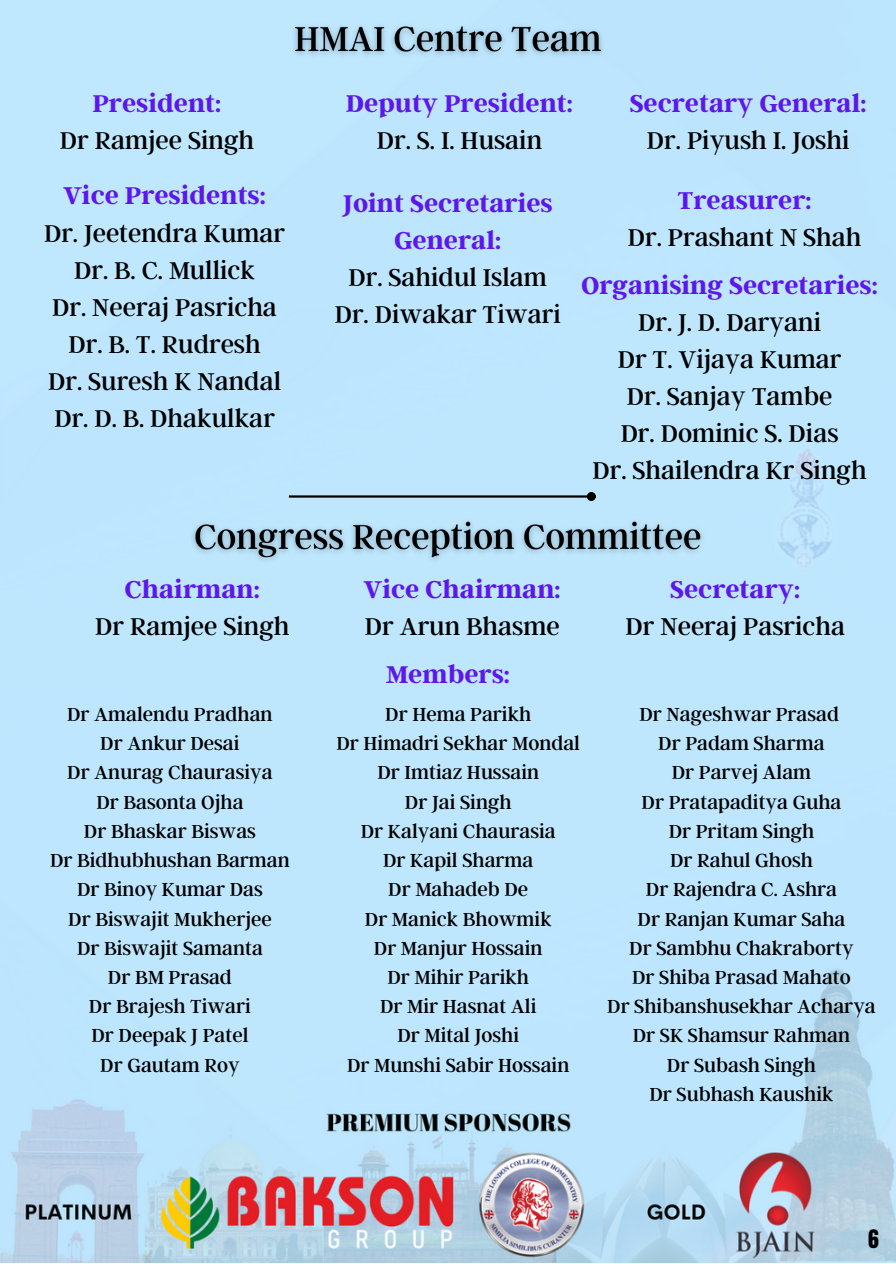
<style>
.page{position:relative;width:896px;height:1264px;background:#fff}
.page>*{position:absolute;margin:0;border:0;box-sizing:border-box;transform-origin:0 0}
.t1{font:27px "Argent CF";color:#000}
.t2{font:700 27px/37px "Argent CF";color:#5e17eb;text-align:center}
.t3{font:21.6px "Anton";color:#000}
.t4{font:21px "Argent CF";color:#000}
</style>
<div class="page">
<img style="left:0;top:0;width:896px;height:1262px">
<hr style="left:289px;top:495px;width:298px;height:2px;background:#000">
<div style="left:588px;top:493px;width:6px;height:7px;background:#000;border-radius:50%"></div>
<div style="left:587px;top:492px;width:9px;height:9px;border:2px solid #000;border-radius:50%"></div>
<img style="left:284px;top:14px;width:328px;height:49px">
<img style="left:186px;top:512px;width:526px;height:57px">
<p class="t2" style="left:92px;top:84px;width:131px">President:</p>
<p class="t1" style="left:60px;top:123px;width:196px">Dr Ramjee Singh</p>
<p class="t2" style="left:63px;top:176px;width:205px">Vice Presidents:</p>
<p class="t1" style="left:44px;top:215px;width:243px">Dr. Jeetendra Kumar</p>
<p class="t1" style="left:74px;top:252px;width:182px">Dr. B. C. Mullick</p>
<p class="t1" style="left:52px;top:289px;width:226px">Dr. Neeraj Pasricha</p>
<p class="t1" style="left:68px;top:327px;width:194px">Dr. B. T. Rudresh</p>
<p class="t1" style="left:48px;top:364px;width:234px">Dr. Suresh K Nandal</p>
<p class="t1" style="left:54px;top:401px;width:222px">Dr. D. B. Dhakulkar</p>
<p class="t2" style="left:125px;top:569px;width:137px">Chairman:</p>
<p class="t1" style="left:95px;top:609px;width:196px">Dr Ramjee Singh</p>
<p class="t4" style="left:67px;top:700px;width:207px">Dr Amalendu Pradhan</p>
<p class="t4" style="left:100px;top:729px;width:141px">Dr Ankur Desai</p>
<p class="t4" style="left:67px;top:759px;width:207px">Dr Anurag Chaurasiya</p>
<p class="t4" style="left:96px;top:788px;width:149px">Dr Basonta Ojha</p>
<p class="t4" style="left:84px;top:817px;width:174px">Dr Bhaskar Biswas</p>
<p class="t4" style="left:50px;top:846px;width:241px">Dr Bidhubhushan Barman</p>
<p class="t4" style="left:77px;top:875px;width:187px">Dr Binoy Kumar Das</p>
<p class="t4" style="left:68px;top:905px;width:205px">Dr Biswajit Mukherjee</p>
<p class="t4" style="left:77px;top:934px;width:187px">Dr Biswajit Samanta</p>
<p class="t4" style="left:108px;top:963px;width:125px">Dr BM Prasad</p>
<p class="t4" style="left:89px;top:992px;width:163px">Dr Brajesh Tiwari</p>
<p class="t4" style="left:91px;top:1022px;width:158px">Dr Deepak J Patel</p>
<p class="t4" style="left:100px;top:1051px;width:141px">Dr Gautam Roy</p>
<p class="t2" style="left:346px;top:84px;width:229px">Deputy President:</p>
<p class="t1" style="left:377px;top:123px;width:167px">Dr. S. I. Husain</p>
<p class="t2" style="left:343px;top:183px;width:211px">Joint Secretaries<br>General:</p>
<p class="t1" style="left:348px;top:260px;width:200px">Dr. Sahidul Islam</p>
<p class="t1" style="left:335px;top:297px;width:228px">Dr. Diwakar Tiwari</p>
<p class="t2" style="left:629px;top:84px;width:239px">Secretary General:</p>
<p class="t1" style="left:647px;top:123px;width:204px">Dr. Piyush I. Joshi</p>
<p class="t2" style="left:677px;top:181px;width:136px">Treasurer:</p>
<p class="t1" style="left:628px;top:220px;width:235px">Dr. Prashant N Shah</p>
<p class="t2" style="left:581px;top:265px;width:299px">Organising Secretaries:</p>
<p class="t1" style="left:638px;top:304px;width:185px">Dr. J. D. Daryani</p>
<p class="t1" style="left:618px;top:341px;width:225px">Dr T. Vijaya Kumar</p>
<p class="t1" style="left:627px;top:378px;width:207px">Dr. Sanjay Tambe</p>
<p class="t1" style="left:620px;top:416px;width:219px">Dr. Dominic S. Dias</p>
<p class="t1" style="left:592px;top:453px;width:276px">Dr. Shailendra Kr Singh</p>
<p class="t2" style="left:363px;top:569px;width:199px">Vice Chairman:</p>
<p class="t1" style="left:365px;top:609px;width:196px">Dr Arun Bhasme</p>
<p class="t2" style="left:386px;top:654px;width:126px">Members:</p>
<p class="t2" style="left:670px;top:569px;width:132px">Secretary:</p>
<p class="t1" style="left:625px;top:609px;width:221px">Dr Neeraj Pasricha</p>
<p class="t4" style="left:385px;top:700px;width:147px">Dr Hema Parikh</p>
<p class="t4" style="left:336px;top:729px;width:245px">Dr Himadri Sekhar Mondal</p>
<p class="t4" style="left:377px;top:759px;width:163px">Dr Imtiaz Hussain</p>
<p class="t4" style="left:405px;top:788px;width:108px">Dr Jai Singh</p>
<p class="t4" style="left:361px;top:817px;width:196px">Dr Kalyani Chaurasia</p>
<p class="t4" style="left:383px;top:846px;width:152px">Dr Kapil Sharma</p>
<p class="t4" style="left:388px;top:875px;width:141px">Dr Mahadeb De</p>
<p class="t4" style="left:365px;top:905px;width:188px">Dr Manick Bhowmik</p>
<p class="t4" style="left:374px;top:934px;width:170px">Dr Manjur Hossain</p>
<p class="t4" style="left:387px;top:963px;width:143px">Dr Mihir Parikh</p>
<p class="t4" style="left:380px;top:992px;width:158px">Dr Mir Hasnat Ali</p>
<p class="t4" style="left:397px;top:1022px;width:123px">Dr Mital Joshi</p>
<p class="t4" style="left:347px;top:1051px;width:224px">Dr Munshi Sabir Hossain</p>
<p class="t4" style="left:639px;top:700px;width:201px">Dr Nageshwar Prasad</p>
<p class="t4" style="left:658px;top:729px;width:168px">Dr Padam Sharma</p>
<p class="t4" style="left:672px;top:759px;width:141px">Dr Parvej Alam</p>
<p class="t4" style="left:641px;top:788px;width:201px">Dr Pratapaditya Guha</p>
<p class="t4" style="left:668px;top:817px;width:147px">Dr Pritam Singh</p>
<p class="t4" style="left:670px;top:846px;width:144px">Dr Rahul Ghosh</p>
<p class="t4" style="left:646px;top:875px;width:193px">Dr Rajendra C. Ashra</p>
<p class="t4" style="left:637px;top:905px;width:209px">Dr Ranjan Kumar Saha</p>
<p class="t4" style="left:629px;top:934px;width:226px">Dr Sambhu Chakraborty</p>
<p class="t4" style="left:632px;top:963px;width:220px">Dr Shiba Prasad Mahato</p>
<p class="t4" style="left:607px;top:992px;width:270px">Dr Shibanshusekhar Acharya</p>
<p class="t4" style="left:633px;top:1022px;width:219px">Dr SK Shamsur Rahman</p>
<p class="t4" style="left:667px;top:1051px;width:151px">Dr Subash Singh</p>
<p class="t4" style="left:649px;top:1080px;width:185px">Dr Subhash Kaushik</p>
<p class="t3" style="left:868px;top:1223px;width:12px">6</p>
</div>
